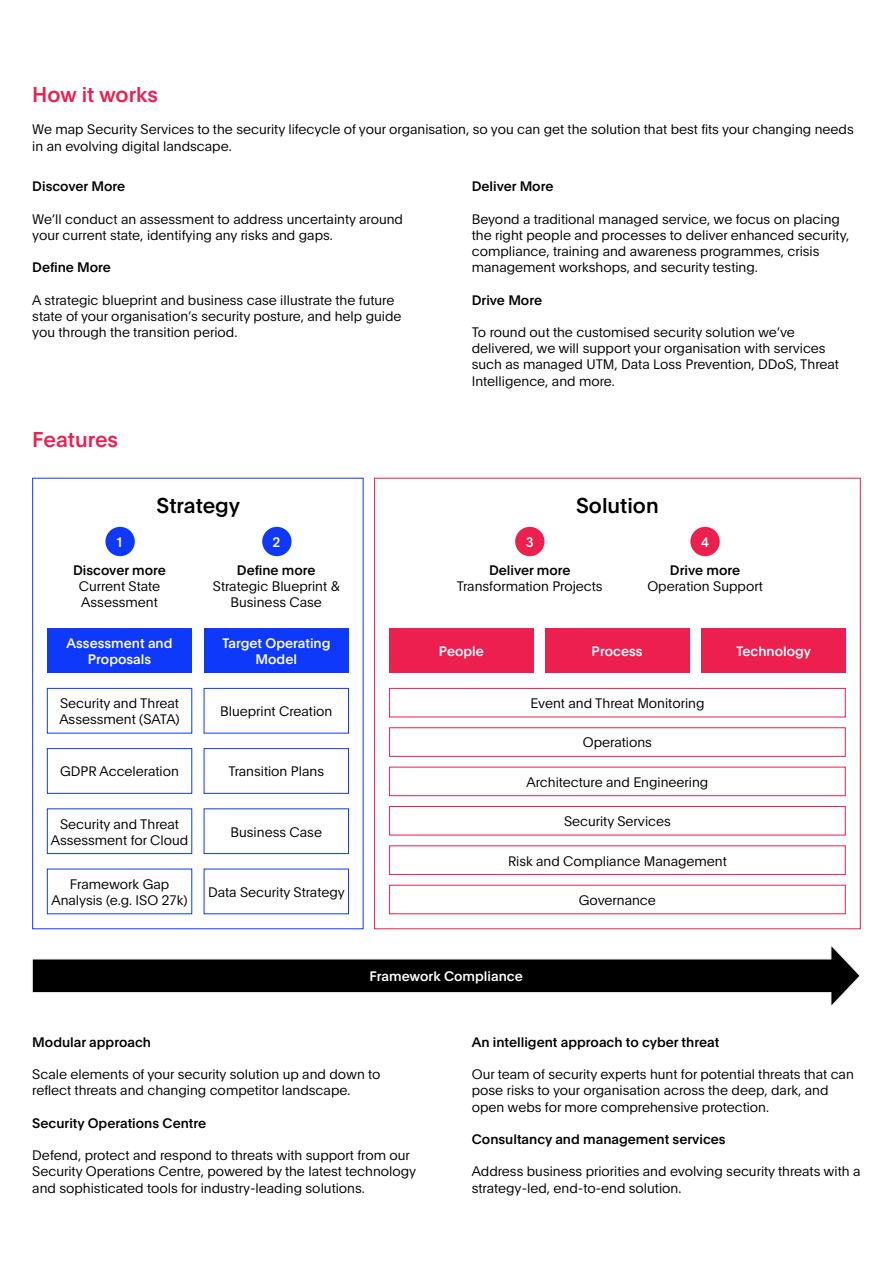
<style>
.page{position:relative;width:893px;height:1263px;background:#fff}
.page>*{position:absolute;margin:0;border:0;box-sizing:border-box;transform-origin:0 0}
.t1{font:500 21px "Plain";color:#ed1f4f}
.t2{font:500 21px "Plain";color:#000}
.t3{font:300 13.5px/16.2px "Plain";color:#000}
.t4{font:500 13.5px "Plain";color:#000}
.t5{font:500 13.5px/16.2px "Plain";color:#fff;text-align:center}
</style>
<div class="page">
<div style="left:105px;top:527px;width:30px;height:29px;background:#0e39fb;border-radius:50%"></div>
<div style="left:515px;top:527px;width:29px;height:29px;background:#ed1f4f;border-radius:50%"></div>
<div style="left:262px;top:527px;width:30px;height:29px;background:#0e39fb;border-radius:50%"></div>
<div style="left:690px;top:527px;width:30px;height:29px;background:#ed1f4f;border-radius:50%"></div>
<svg style="left:32px;top:945px;width:828px;height:62px"></svg>
<div style="left:389px;top:628px;width:145px;height:45px;background:#ed1f4f"></div>
<div style="left:701px;top:628px;width:145px;height:45px;background:#ed1f4f"></div>
<div style="left:545px;top:628px;width:144px;height:45px;background:#ed1f4f"></div>
<div style="left:47px;top:628px;width:145px;height:45px;background:#0e39fb"></div>
<div style="left:204px;top:628px;width:144px;height:45px;background:#0e39fb"></div>
<div style="left:47px;top:688px;width:145px;height:45px;background:#fff;border:1px solid #0e39fb"></div>
<div style="left:204px;top:688px;width:145px;height:45px;background:#fff;border:1px solid #0e39fb"></div>
<div style="left:389px;top:688px;width:457px;height:29px;background:#fff;border:1px solid #ed1f4f"></div>
<div style="left:389px;top:767px;width:457px;height:29px;background:#fff;border:1px solid #ed1f4f"></div>
<div style="left:389px;top:845px;width:457px;height:30px;background:#fff;border:1px solid #ed1f4f"></div>
<div style="left:389px;top:727px;width:457px;height:30px;background:#fff;border:1px solid #ed1f4f"></div>
<div style="left:389px;top:806px;width:457px;height:29px;background:#fff;border:1px solid #ed1f4f"></div>
<div style="left:47px;top:748px;width:145px;height:46px;background:#fff;border:1px solid #0e39fb"></div>
<div style="left:204px;top:748px;width:145px;height:46px;background:#fff;border:1px solid #0e39fb"></div>
<div style="left:47px;top:808px;width:145px;height:46px;background:#fff;border:1px solid #0e39fb"></div>
<div style="left:204px;top:808px;width:145px;height:46px;background:#fff;border:1px solid #0e39fb"></div>
<h1 class="t1" style="left:32px;top:79px;width:127px">How it works</h1>
<p class="t3" style="left:32px;top:121px;width:823px">We map Security Services to the security lifecycle of your organisation, so you can get the solution that best fits your changing needs in an evolving digital landscape.</p>
<p class="t4" style="left:32px;top:177px;width:94px">Discover More</p>
<p class="t3" style="left:32px;top:210px;width:372px">We’ll conduct an assessment to address uncertainty around your current state, identifying any risks and gaps.</p>
<p class="t4" style="left:32px;top:258px;width:80px">Define More</p>
<p class="t3" style="left:32px;top:291px;width:371px">A strategic blueprint and business case illustrate the future state of your organisation’s security posture, and help guide you through the transition period.</p>
<h1 class="t1" style="left:32px;top:425px;width:87px">Features</h1>
<p class="t4" style="left:472px;top:177px;width:83px">Deliver More</p>
<p class="t3" style="left:472px;top:210px;width:379px">Beyond a traditional managed service, we focus on placing the right people and processes to deliver enhanced security, compliance, training and awareness programmes, crisis management workshops, and security testing.</p>
<p class="t4" style="left:472px;top:290px;width:72px">Drive More</p>
<p class="t3" style="left:472px;top:323px;width:369px">To round out the customised security solution we’ve delivered, we will support your organisation with services such as managed UTM, Data Loss Prevention, DDoS, Threat Intelligence, and more.</p>
<h1 class="t2" style="left:157px;top:490px;width:85px">Strategy</h1>
<h1 class="t2" style="left:576px;top:490px;width:84px">Solution</h1>
<p class="t5" style="left:116px;top:533px;width:9px">1</p>
<p class="t5" style="left:526px;top:533px;width:9px">3</p>
<p class="t4" style="left:237px;top:560px;width:80px">Define more</p>
<p class="t3" style="left:213px;top:577px;width:128px;text-align:center">Strategic Blueprint &amp;<br>Business Case</p>
<p class="t5" style="left:272px;top:533px;width:9px">2</p>
<p class="t5" style="left:701px;top:533px;width:9px">4</p>
<p class="t4" style="left:73px;top:560px;width:94px">Discover more</p>
<p class="t3" style="left:79px;top:577px;width:83px">Current State<br>Assessment</p>
<p class="t4" style="left:489px;top:560px;width:83px">Deliver more</p>
<p class="t3" style="left:457px;top:577px;width:147px">Transformation Projects</p>
<p class="t4" style="left:670px;top:560px;width:72px">Drive more</p>
<p class="t3" style="left:647px;top:577px;width:117px">Operation Support</p>
<p class="t5" style="left:67px;top:634px;width:107px">Assessment and<br>Proposals</p>
<p class="t5" style="left:222px;top:634px;width:110px">Target Operating<br>Model</p>
<p class="t5" style="left:439px;top:642px;width:46px">People</p>
<p class="t5" style="left:592px;top:642px;width:52px">Process</p>
<p class="t5" style="left:736px;top:642px;width:77px">Technology</p>
<p class="t3" style="left:59px;top:694px;width:122px">Security and Threat<br>Assessment (SATA)</p>
<p class="t3" style="left:220px;top:703px;width:114px">Blueprint Creation</p>
<p class="t3" style="left:530px;top:694px;width:175px">Event and Threat Monitoring</p>
<p class="t3" style="left:60px;top:763px;width:120px">GDPR Acceleration</p>
<p class="t3" style="left:228px;top:763px;width:97px">Transition Plans</p>
<p class="t3" style="left:51px;top:815px;width:139px;text-align:center">Security and Threat<br>Assessment for Cloud</p>
<p class="t3" style="left:231px;top:823px;width:93px">Business Case</p>
<p class="t3" style="left:51px;top:875px;width:138px;text-align:center">Framework Gap<br>Analysis (e.g. ISO 27k)</p>
<p class="t3" style="left:208px;top:883px;width:138px">Data Security Strategy</p>
<p class="t3" style="left:583px;top:734px;width:71px">Operations</p>
<p class="t3" style="left:527px;top:773px;width:183px">Architecture and Engineering</p>
<p class="t3" style="left:564px;top:813px;width:108px">Security Services</p>
<p class="t3" style="left:508px;top:852px;width:220px">Risk and Compliance Management</p>
<p class="t5" style="left:370px;top:968px;width:155px">Framework Compliance</p>
<p class="t3" style="left:579px;top:891px;width:78px">Governance</p>
<p class="t4" style="left:32px;top:1032px;width:120px">Modular approach</p>
<p class="t3" style="left:32px;top:1065px;width:350px">Scale elements of your security solution up and down to reflect threats and changing competitor landscape.</p>
<p class="t4" style="left:32px;top:1113px;width:175px">Security Operations Centre</p>
<p class="t3" style="left:32px;top:1146px;width:385px">Defend, protect and respond to threats with support from our<br>Security Operations Centre, powered by the latest technology and sophisticated tools for industry-leading solutions.</p>
<p class="t4" style="left:472px;top:1032px;width:249px">An intelligent approach to cyber threat</p>
<p class="t3" style="left:472px;top:1065px;width:384px">Our team of security experts hunt for potential threats that can pose risks to your organisation across the deep, dark, and open webs for more comprehensive protection.</p>
<p class="t4" style="left:472px;top:1129px;width:255px">Consultancy and management services</p>
<p class="t3" style="left:472px;top:1163px;width:390px">Address business priorities and evolving security threats with a strategy-led, end-to-end solution.</p>
</div>
